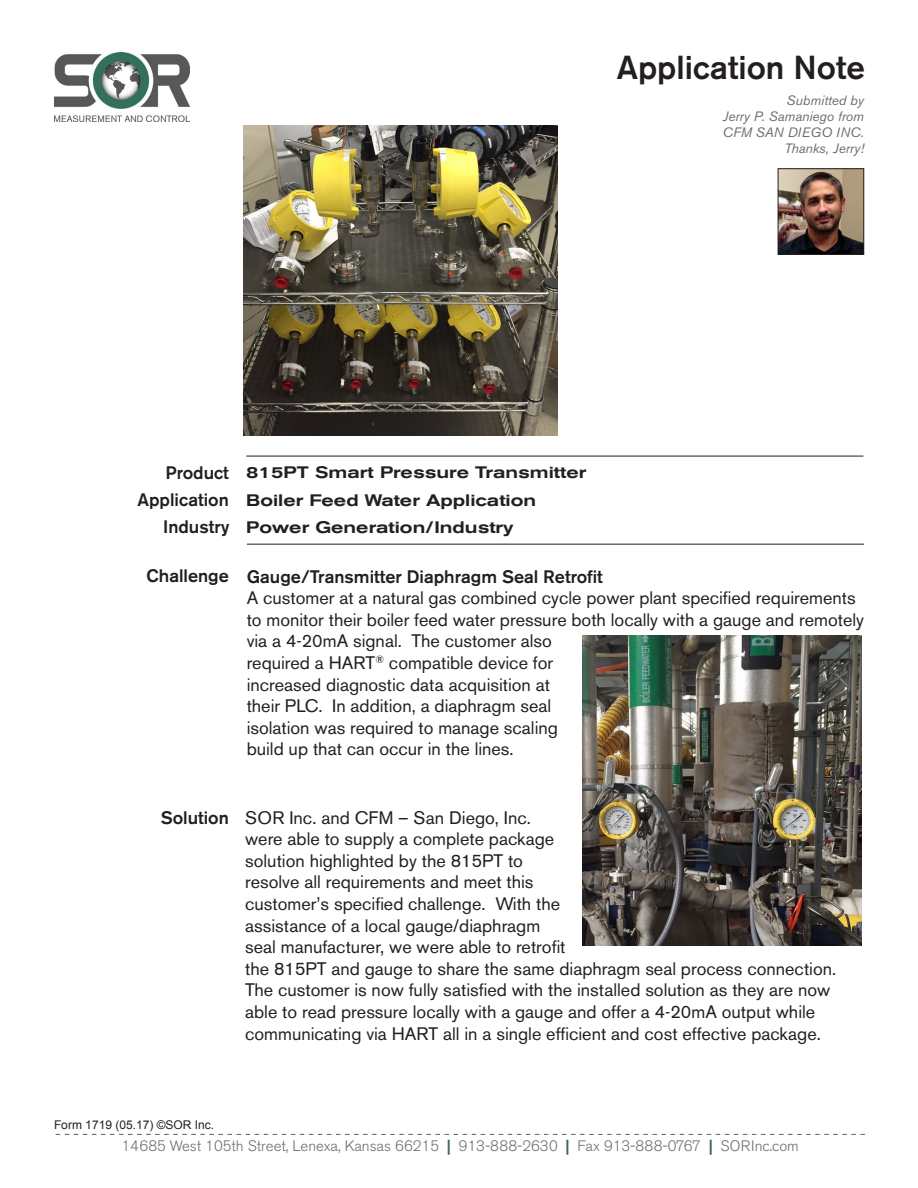
<style>
.page{position:relative;width:918px;height:1188px;background:#fff}
.page>*{position:absolute;margin:0;border:0;box-sizing:border-box;transform-origin:0 0}
.t1{font:500 33px "Akzidenz Grotesk BE";color:#231f20}
.t2{font:18px/21.6px "Akzidenz Grotesk BE";color:#231f20}
.t3{font:500 18px/27.3px "Akzidenz Grotesk BE";color:#231f20;text-align:right}
.t4{font:500 expanded 16.5px/27.3px "Akzidenz Grotesk BE";color:#231f20}
.t5{font:300 15px "Akzidenz Grotesk BE";color:#6c6d70}
.t6{font:italic 13.5px/16.2px "Akzidenz Grotesk BE";color:#6c6d70;text-align:right}
.t7{font:12px "Arial";color:#231f20}
.s1{font-weight:700;color:#43685b}
</style>
<div class="page">
<img style="left:54px;top:52px;width:135px;height:69px">
<svg style="left:56px;top:1134px;width:809px;height:1px"></svg>
<hr style="left:246px;top:456px;width:617px;height:1px;background:#231f20">
<img style="left:780px;top:170px;width:82px;height:83px">
<div style="left:778px;top:168px;width:86px;height:87px;border:1px solid #231f20"></div>
<img style="left:243px;top:125px;width:315px;height:311px">
<img style="left:582px;top:635px;width:279px;height:310px">
<hr style="left:247px;top:544px;width:617px;height:1px;background:#231f20">
<h1 class="t1" style="left:617px;top:47px;width:250px">Application Note</h1>
<p class="t6" style="left:722px;top:92px;width:143px">Submitted by<br>Jerry P. Samaniego from<br>CFM San Diego Inc.<br>Thanks, Jerry!</p>
<p class="t3" style="left:137px;top:459px;width:93px">Product<br>Application</p>
<p class="t3" style="left:163px;top:513px;width:68px">Industry</p>
<p class="t3" style="left:146px;top:562px;width:84px">Challenge</p>
<p class="t4" style="left:246px;top:459px;width:341px">815PT Smart Pressure Transmitter<br>Boiler Feed Water Application<br>Power Generation/Industry</p>
<p class="t3" style="left:247px;top:562px;width:358px">Gauge/Transmitter Diaphragm Seal Retrofit</p>
<p class="t2" style="left:247px;top:587px;width:619px">A customer at a natural gas combined cycle power plant specified requirements to monitor their boiler feed water pressure both locally with a gauge and remotely via a 4-20mA signal. The customer also<br>required a HART<sup>®</sup> compatible device for<br>increased diagnostic data acquisition at<br>their PLC. In addition, a diaphragm seal<br>isolation was required to manage scaling<br>build up that can occur in the lines.</p>
<p class="t3" style="left:161px;top:804px;width:70px">Solution</p>
<p class="t2" style="left:245px;top:807px;width:593px">SOR Inc. and CFM – San Diego, Inc.<br>were able to supply a complete package<br>solution highlighted by the 815PT to<br>resolve all requirements and meet this<br>customer’s specified challenge. With the<br>assistance of a local gauge/diaphragm<br>seal manufacturer, we were able to retrofit<br>the 815PT and gauge to share the same diaphragm seal process connection.<br>The customer is now fully satisfied with the installed solution as they are now able to read pressure locally with a gauge and offer a 4-20mA output while communicating via HART all in a single efficient and cost effective package.</p>
<p class="t7" style="left:54px;top:1117px;width:162px">Form 1719 (05.17) ©SOR Inc.</p>
<p class="t5" style="left:122px;top:1138px;width:679px">14685 West 105th Street, Lenexa, Kansas 66215 <span class="s1">|</span> 913-888-2630 <span class="s1">|</span> Fax 913-888-0767 <span class="s1">|</span> SORInc.com</p>
</div>
